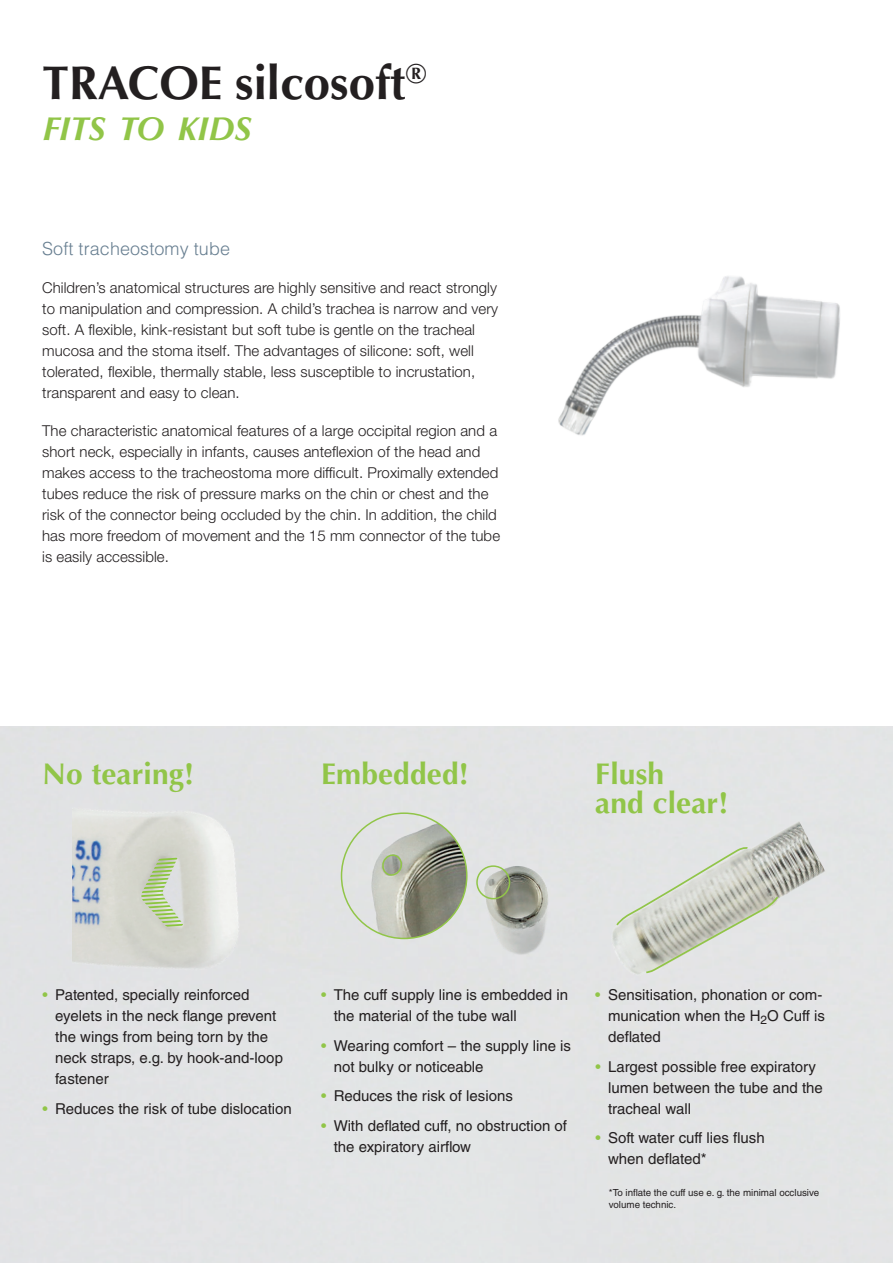
<style>
.page{position:relative;width:893px;height:1263px;background:#fff}
.page>*{position:absolute;margin:0;border:0;box-sizing:border-box;transform-origin:0 0}
.t1{font:700 47.4px "Optima LT Std";color:#231f20}
.t2{font:italic 700 33.15px "Optima LT Std";color:#91c548}
.t3{font:700 30px/28.5px "Optima LT Std";letter-spacing:.005em;color:#91c548}
.t4{font:300 18px "Helvetica LT Std";letter-spacing:.005em;color:#687f91}
.t5{font:300 15px/21px "Helvetica Neue LT Std";letter-spacing:.005em;color:#231f20}
.t6{font:15px/21px "Helvetica LT Std";color:#231f20}
.t7{font:9.75px/12px "Helvetica LT Std";color:#231f20}
.s1{color:#91c548}
</style>
<div class="page">
<div style="left:0;top:726px;width:893px;height:537px;background:#e2e4e5"></div>
<div style="left:542px;top:728px;width:332px;height:345px;background:#e3e4e5"></div>
<svg style="left:615px;top:845px;width:164px;height:129px;background:#d3d6ce"></svg>
<img style="left:892px;top:828px;width:1px;height:123px">
<img style="left:72px;top:795px;width:174px;height:178px">
<img style="left:467px;top:799px;width:99px;height:212px">
<img style="left:341px;top:813px;width:126px;height:125px;border-radius:63px">
<svg style="left:380px;top:852px;width:24px;height:24px"></svg>
<div style="left:476px;top:865px;width:34px;height:34px;border:2px solid #91c548;border-radius:50%"></div>
<svg style="left:139px;top:857px;width:44px;height:72px;background:#c5d2b2"></svg>
<img style="left:558px;top:276px;width:282px;height:160px">
<h1 class="t1" style="left:43px;top:55px;width:385px">TRACOE silcosoft<sup>®</sup></h1>
<h2 class="t2" style="left:43px;top:109px;width:211px">FITS TO KIDS</h2>
<p class="t4" style="left:42px;top:238px;width:189px">Soft tracheostomy tube</p>
<p class="t5" style="left:42px;top:277px;width:458px">Children’s anatomical structures are highly sensitive and react strongly to manipulation and compression. A child’s trachea is narrow and very soft. A flexible, kink-resistant but soft tube is gentle on the tracheal mucosa and the stoma itself. The advantages of silicone: soft, well tolerated, flexible, thermally stable, less susceptible to incrustation, transparent and easy to clean.</p>
<p class="t5" style="left:42px;top:420px;width:459px">The characteristic anatomical features of a large occipital region and a short neck, especially in infants, causes anteflexion of the head and makes access to the tracheostoma more difficult. Proximally extended tubes reduce the risk of pressure marks on the chin or chest and the risk of the connector being occluded by the chin. In addition, the child has more freedom of movement and the 15 mm connector of the tube is easily accessible.</p>
<h3 class="t3" style="left:43px;top:760px;width:153px">No tearing!</h3>
<h3 class="t3" style="left:321px;top:760px;width:149px">Embedded!</h3>
<h3 class="t3" style="left:595px;top:760px;width:135px">Flush<br>and clear!</h3>
<p class="t6" style="left:55px;top:984px;width:229px;text-indent:-13px"><span class="s1">•</span> Patented, specially reinforced eyelets in the neck flange prevent the wings from being torn by the neck straps, e.g. by hook-and-loop fastener</p>
<p class="t6" style="left:43px;top:1098px;width:251px"><span class="s1">•</span> Reduces the risk of tube dislocation</p>
<p class="t6" style="left:334px;top:984px;width:236px;text-indent:-13px"><span class="s1">•</span> The cuff supply line is embedded in the material of the tube wall</p>
<p class="t6" style="left:334px;top:1035px;width:239px;text-indent:-13px"><span class="s1">•</span> Wearing comfort – the supply line is not bulky or noticeable</p>
<p class="t6" style="left:321px;top:1085px;width:193px"><span class="s1">•</span> Reduces the risk of lesions</p>
<p class="t6" style="left:334px;top:1115px;width:235px;text-indent:-13px"><span class="s1">•</span> With deflated cuff, no obstruction of the expiratory airflow</p>
<p class="t6" style="left:608px;top:984px;width:218px;text-indent:-13px"><span class="s1">•</span> Sensitisation, phonation or com&shy;munication when the H<sub>2</sub>O Cuff is deflated</p>
<p class="t6" style="left:608px;top:1056px;width:216px;text-indent:-13px"><span class="s1">•</span> Largest possible free expiratory lumen between the tube and the tracheal wall</p>
<p class="t6" style="left:608px;top:1127px;width:158px;text-indent:-13px"><span class="s1">•</span> Soft water cuff lies flush when deflated*</p>
<p class="t7" style="left:609px;top:1187px;width:212px">*To inflate the cuff use e. g. the minimal occlusive volume technic.</p>
</div>
